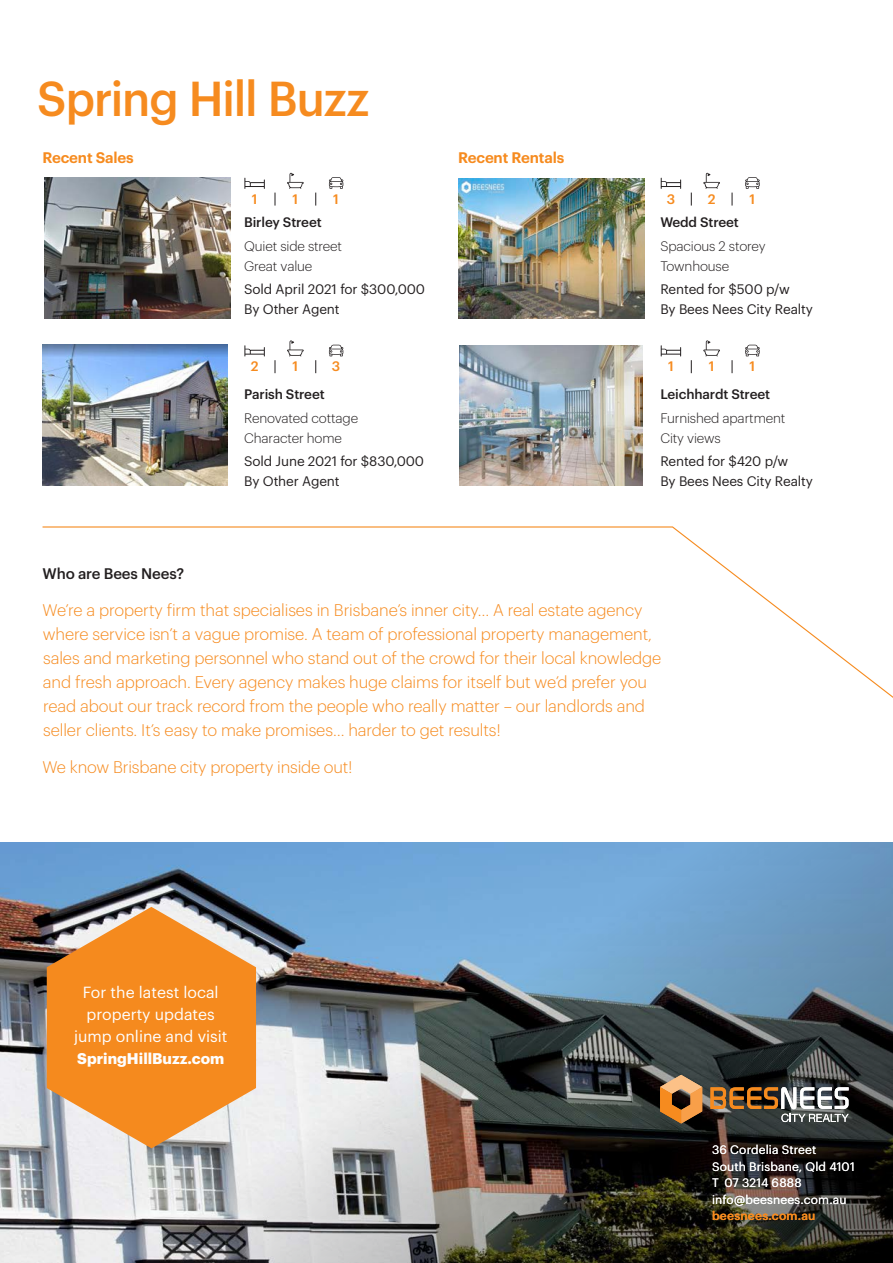
<style>
.page{position:relative;width:893px;height:1263px;background:#fff}
.page>*{position:absolute;margin:0;border:0;box-sizing:border-box;transform-origin:0 0}
.West_End_Buzz_Headin{font:500 48px "Graphik";letter-spacing:-.02em;color:#f68b1f;scale:.96 1}
.Testimonial___Orange{font:300 16.5px/24px "Graphik";letter-spacing:-.005em;color:#f68b1f}
.t1{font:15.75px/22px "Graphik";color:#fff;text-align:center}
.t2{font:700 15.15px "Graphik";color:#fff}
.Subhead___Overview{font:600 15px "Graphik";letter-spacing:-.01em;color:#f68b1f}
.t3{font:500 15px "Graphik";letter-spacing:-.01em;color:#231f20}
.Property_Price___Age{font:13.5px "Graphik";letter-spacing:-.01em;color:#231f20}
.Property_Details{font:300 13.5px/19.5px "Graphik";letter-spacing:-.01em;color:#231f20}
.Property_Heading{font:500 13.5px "Graphik";letter-spacing:-.01em;color:#231f20}
.t4{font:500 13.5px "Graphik";color:#f68b1f}
.t5{font:12px/16.5px "Graphik";letter-spacing:.01em;color:#fff}
.s1{font-weight:500;color:#f68b1f}
</style>
<div class="page">
<svg style="left:42px;top:526px;width:851px;height:172px"></svg>
<img style="left:45px;top:178px;width:185px;height:140px">
<img style="left:459px;top:178px;width:185px;height:141px">
<img style="left:43px;top:344px;width:185px;height:141px">
<img style="left:459px;top:346px;width:184px;height:139px">
<svg style="left:275px;top:193px;width:1px;height:13px"></svg>
<svg style="left:315px;top:193px;width:1px;height:13px"></svg>
<svg style="left:244px;top:178px;width:21px;height:11px"></svg>
<svg style="left:287px;top:173px;width:17px;height:16px"></svg>
<svg style="left:329px;top:177px;width:14px;height:12px"></svg>
<svg style="left:691px;top:193px;width:1px;height:13px"></svg>
<svg style="left:732px;top:193px;width:1px;height:13px"></svg>
<svg style="left:661px;top:178px;width:20px;height:11px"></svg>
<svg style="left:703px;top:173px;width:17px;height:16px"></svg>
<svg style="left:745px;top:177px;width:15px;height:12px"></svg>
<svg style="left:275px;top:360px;width:1px;height:13px"></svg>
<svg style="left:315px;top:360px;width:1px;height:13px"></svg>
<svg style="left:244px;top:345px;width:21px;height:11px"></svg>
<svg style="left:287px;top:340px;width:17px;height:16px"></svg>
<svg style="left:329px;top:345px;width:14px;height:11px"></svg>
<svg style="left:691px;top:360px;width:1px;height:13px"></svg>
<svg style="left:732px;top:360px;width:1px;height:13px"></svg>
<svg style="left:661px;top:345px;width:20px;height:11px"></svg>
<svg style="left:703px;top:340px;width:17px;height:16px"></svg>
<svg style="left:745px;top:345px;width:15px;height:11px"></svg>
<img style="left:0;top:842px;width:893px;height:421px">
<svg style="left:710px;top:1087px;width:139px;height:35px;background:#7b6d5d"></svg>
<svg style="left:660px;top:1075px;width:42px;height:48px;background:#ac7742"></svg>
<p class="West_End_Buzz_Headin" style="left:37px;top:62px;width:348px">Spring Hill Buzz</p>
<p class="Subhead___Overview" style="left:43px;top:146px;width:93px">Recent Sales</p>
<p class="Subhead___Overview" style="left:458px;top:146px;width:108px">Recent Rentals</p>
<p class="t4" style="left:252px;top:188px;width:7px">1</p>
<p class="t4" style="left:293px;top:188px;width:7px">1</p>
<p class="t4" style="left:333px;top:188px;width:7px">1</p>
<p class="t4" style="left:667px;top:188px;width:10px">3</p>
<p class="t4" style="left:708px;top:188px;width:9px">2</p>
<p class="t4" style="left:750px;top:188px;width:7px">1</p>
<p class="Property_Heading" style="left:244px;top:212px;width:79px">Birley Street</p>
<p class="Property_Details" style="left:244px;top:235px;width:99px">Quiet side street<br>Great value</p>
<p class="Property_Price___Age" style="left:244px;top:279px;width:182px">Sold April 2021 for $300,000</p>
<p class="Property_Price___Age" style="left:244px;top:299px;width:97px">By Other Agent</p>
<p class="Property_Heading" style="left:660px;top:212px;width:80px">Wedd Street</p>
<p class="Property_Details" style="left:660px;top:235px;width:107px">Spacious 2 storey<br>Townhouse</p>
<p class="Property_Price___Age" style="left:660px;top:279px;width:131px">Rented for $500 p/w</p>
<p class="Property_Price___Age" style="left:660px;top:299px;width:154px">By Bees Nees City Realty</p>
<p class="t4" style="left:251px;top:356px;width:9px">2</p>
<p class="t4" style="left:293px;top:356px;width:7px">1</p>
<p class="t4" style="left:332px;top:356px;width:10px">3</p>
<p class="t4" style="left:668px;top:356px;width:7px">1</p>
<p class="t4" style="left:709px;top:356px;width:7px">1</p>
<p class="t4" style="left:750px;top:356px;width:7px">1</p>
<p class="t3" style="left:43px;top:562px;width:143px">Who are Bees Nees?</p>
<p class="Property_Heading" style="left:244px;top:384px;width:82px">Parish Street</p>
<p class="Property_Details" style="left:244px;top:407px;width:116px">Renovated cottage<br>Character home</p>
<p class="Property_Price___Age" style="left:244px;top:451px;width:181px">Sold June 2021 for $830,000</p>
<p class="Property_Price___Age" style="left:244px;top:471px;width:97px">By Other Agent</p>
<p class="Property_Heading" style="left:660px;top:384px;width:111px">Leichhardt Street</p>
<p class="Property_Details" style="left:660px;top:407px;width:127px">Furnished apartment<br>City views</p>
<p class="Property_Price___Age" style="left:660px;top:451px;width:129px">Rented for $420 p/w</p>
<p class="Property_Price___Age" style="left:660px;top:471px;width:154px">By Bees Nees City Realty</p>
<p class="Testimonial___Orange" style="left:43px;top:596px;width:620px">We’re a property firm that specialises in Brisbane’s inner city… A real estate agency where service isn’t a vague promise. A team of professional property management, sales and marketing personnel who stand out of the crowd for their local knowledge and fresh approach. Every agency makes huge claims for itself but we’d prefer you read about our track record from the people who really matter – our landlords and seller clients. It’s easy to make promises… harder to get results!</p>
<p class="Testimonial___Orange" style="left:43px;top:753px;width:312px">We know Brisbane city property inside out!</p>
<p class="t1" style="left:74px;top:980px;width:155px">For the latest local property updates jump online and visit</p>
<p class="t2" style="left:77px;top:1047px;width:148px">SpringHillBuzz.com</p>
<p class="t5" style="left:712px;top:1141px;width:144px">36 Cordelia Street<br>South Brisbane, Qld 4101<br>T 07 3214 6888 info@beesnees.com.au <span class="s1">beesnees.com.au</span></p>
</div>
